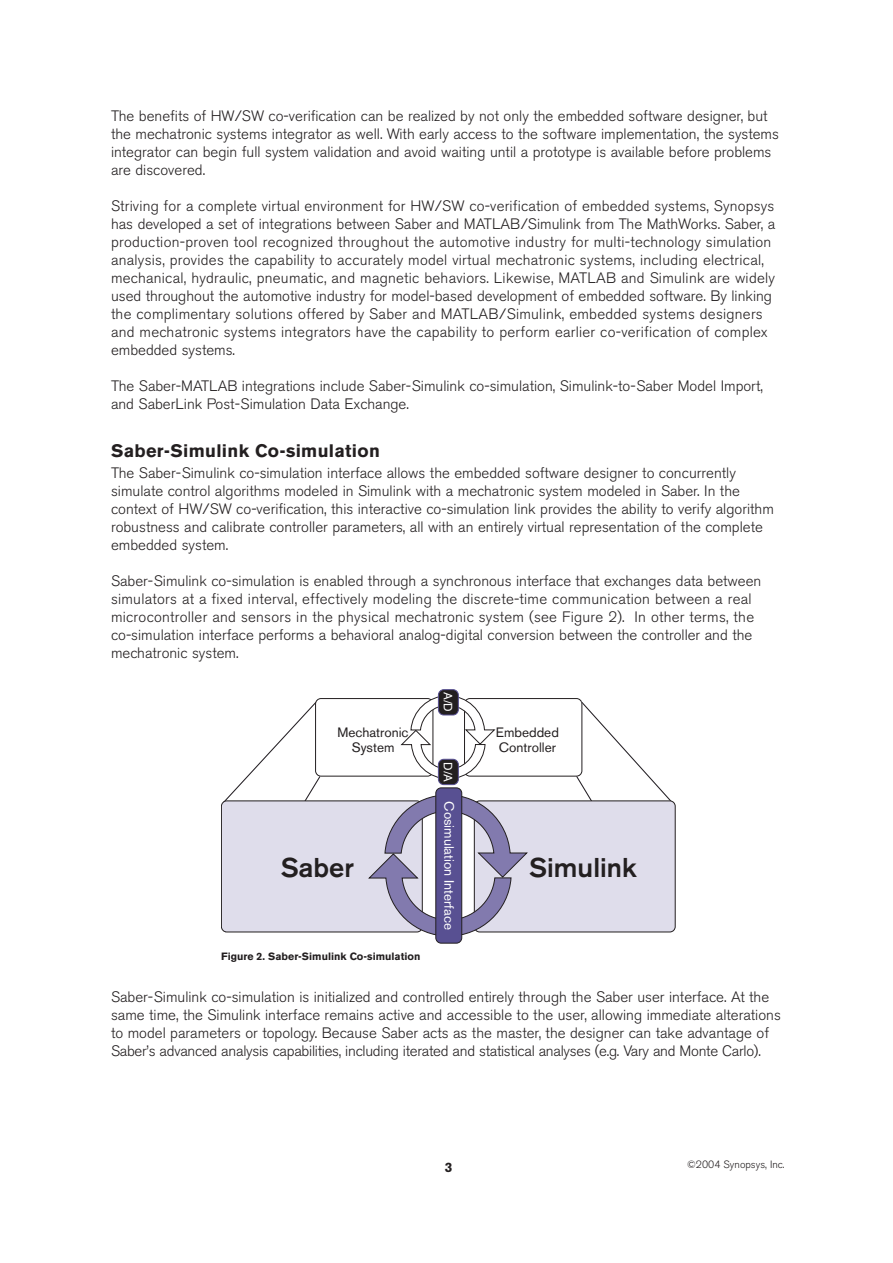
<style>
.page{position:relative;width:893px;height:1263px;background:#fff}
.page>*{position:absolute;margin:0;border:0;box-sizing:border-box;transform-origin:0 0}
.t1{font:500 27px "Akzidenz Grotesk BQ";color:#231f20}
.t2{font:700 18px "Akzidenz Grotesk BE";letter-spacing:.015em;color:#231f20}
.t3{font:300 15px/18px "Akzidenz Grotesk BE";color:#231f20}
.t4{font:13.5px/15px "Akzidenz Grotesk BQ";color:#231f20;text-align:center}
.t5{font:13.5px "Akzidenz Grotesk BQ";color:#fff}
.t6{font:700 13.5px "Akzidenz Grotesk BE";color:#231f20}
.t7{font:12px "Akzidenz Grotesk BQ";color:#fff}
.t8{font:700 10.5px "Akzidenz Grotesk BE";color:#231f20}
.t9{font:300 10.5px "Akzidenz Grotesk BE";color:#231f20}
</style>
<div class="page">
<div style="left:315px;top:698px;width:118px;height:78px;border:1px solid #231f20;border-radius:5px"></div>
<div style="left:464px;top:698px;width:118px;height:78px;border:1px solid #231f20;border-radius:5px"></div>
<svg style="left:401px;top:695px;width:94px;height:84px"></svg>
<svg style="left:223px;top:701px;width:98px;height:232px"></svg>
<svg style="left:575px;top:701px;width:97px;height:232px"></svg>
<div style="left:221px;top:801px;width:201px;height:131px;background:#dfddeb;border-radius:5px"></div>
<div style="left:221px;top:800px;width:202px;height:132px;border:1px solid #231f20;border-radius:5px"></div>
<div style="left:474px;top:801px;width:201px;height:131px;background:#dfddeb;border-radius:5px"></div>
<div style="left:474px;top:800px;width:202px;height:132px;border:1px solid #231f20;border-radius:5px"></div>
<div style="left:438px;top:690px;width:20px;height:25px;background:#231f20;border-radius:5px"></div>
<div style="left:438px;top:689px;width:21px;height:26px;border:1px solid #585092;border-radius:5px"></div>
<div style="left:438px;top:759px;width:20px;height:26px;background:#231f20;border-radius:5px"></div>
<div style="left:438px;top:759px;width:21px;height:26px;border:1px solid #585092;border-radius:5px"></div>
<svg style="left:367px;top:794px;width:162px;height:143px"></svg>
<div style="left:436px;top:788px;width:26px;height:155px;background:#585092;border-radius:5px"></div>
<div style="left:435px;top:787px;width:27px;height:156px;border:1px solid #231f20;border-radius:5px"></div>
<p class="t3" style="left:111px;top:108px;width:670px">The benefits of HW/SW co-verification can be realized by not only the embedded software designer, but the mechatronic systems integrator as well. With early access to the software implementation, the systems integrator can begin full system validation and avoid waiting until a prototype is available before problems are discovered.</p>
<p class="t3" style="left:111px;top:198px;width:666px">Striving for a complete virtual environment for HW/SW co-verification of embedded systems, Synopsys has developed a set of integrations between Saber and MATLAB/Simulink from The MathWorks. Saber, a production-proven tool recognized throughout the automotive industry for multi-technology simulation analysis, provides the capability to accurately model virtual mechatronic systems, including electrical, mechanical, hydraulic, pneumatic, and magnetic behaviors. Likewise, MATLAB and Simulink are widely used throughout the automotive industry for model-based development of embedded software. By linking the complimentary solutions offered by Saber and MATLAB/Simulink, embedded systems designers and mechatronic systems integrators have the capability to perform earlier co-verification of complex embedded systems.</p>
<p class="t3" style="left:111px;top:378px;width:653px">The Saber-MATLAB integrations include Saber-Simulink co-simulation, Simulink-to-Saber Model Import, and SaberLink Post-Simulation Data Exchange.</p>
<p class="t2" style="left:111px;top:444px;width:270px">Saber-Simulink Co-simulation</p>
<p class="t3" style="left:111px;top:465px;width:664px">The Saber-Simulink co-simulation interface allows the embedded software designer to concurrently simulate control algorithms modeled in Simulink with a mechatronic system modeled in Saber. In the context of HW/SW co-verification, this interactive co-simulation link provides the ability to verify algorithm robustness and calibrate controller parameters, all with an entirely virtual representation of the complete embedded system.</p>
<p class="t3" style="left:111px;top:573px;width:652px">Saber-Simulink co-simulation is enabled through a synchronous interface that exchanges data between simulators at a fixed interval, effectively modeling the discrete-time communication between a real microcontroller and sensors in the physical mechatronic system (see Figure 2). In other terms, the co-simulation interface performs a behavioral analog-digital conversion between the controller and the mechatronic system.</p>
<p class="t7" style="left:452px;top:692px;width:21px;rotate:90deg">A/D</p>
<p class="t4" style="left:337px;top:726px;width:73px">Mechatronic<br>System</p>
<p class="t4" style="left:496px;top:726px;width:64px;text-align:left">Embedded<br>Controller</p>
<p class="t7" style="left:452px;top:762px;width:21px;rotate:90deg">D/A</p>
<p class="t5" style="left:454px;top:801px;width:130px;rotate:90deg">Cosimulation Interface</p>
<h1 class="t1" style="left:281px;top:857px;width:75px">Saber</h1>
<h1 class="t1" style="left:529px;top:857px;width:109px">Simulink</h1>
<p class="t8" style="left:221px;top:952px;width:201px">Figure 2. Saber-Simulink Co-simulation</p>
<p class="t3" style="left:111px;top:989px;width:671px">Saber-Simulink co-simulation is initialized and controlled entirely through the Saber user interface. At the same time, the Simulink interface remains active and accessible to the user, allowing immediate alterations to model parameters or topology. Because Saber acts as the master, the designer can take advantage of Saber’s advanced analysis capabilities, including iterated and statistical analyses (e.g. Vary and Monte Carlo).</p>
<p class="t6" style="left:445px;top:1162px;width:9px">3</p>
<p class="t9" style="left:687px;top:1160px;width:99px">©2004 Synopsys, Inc.</p>
</div>
